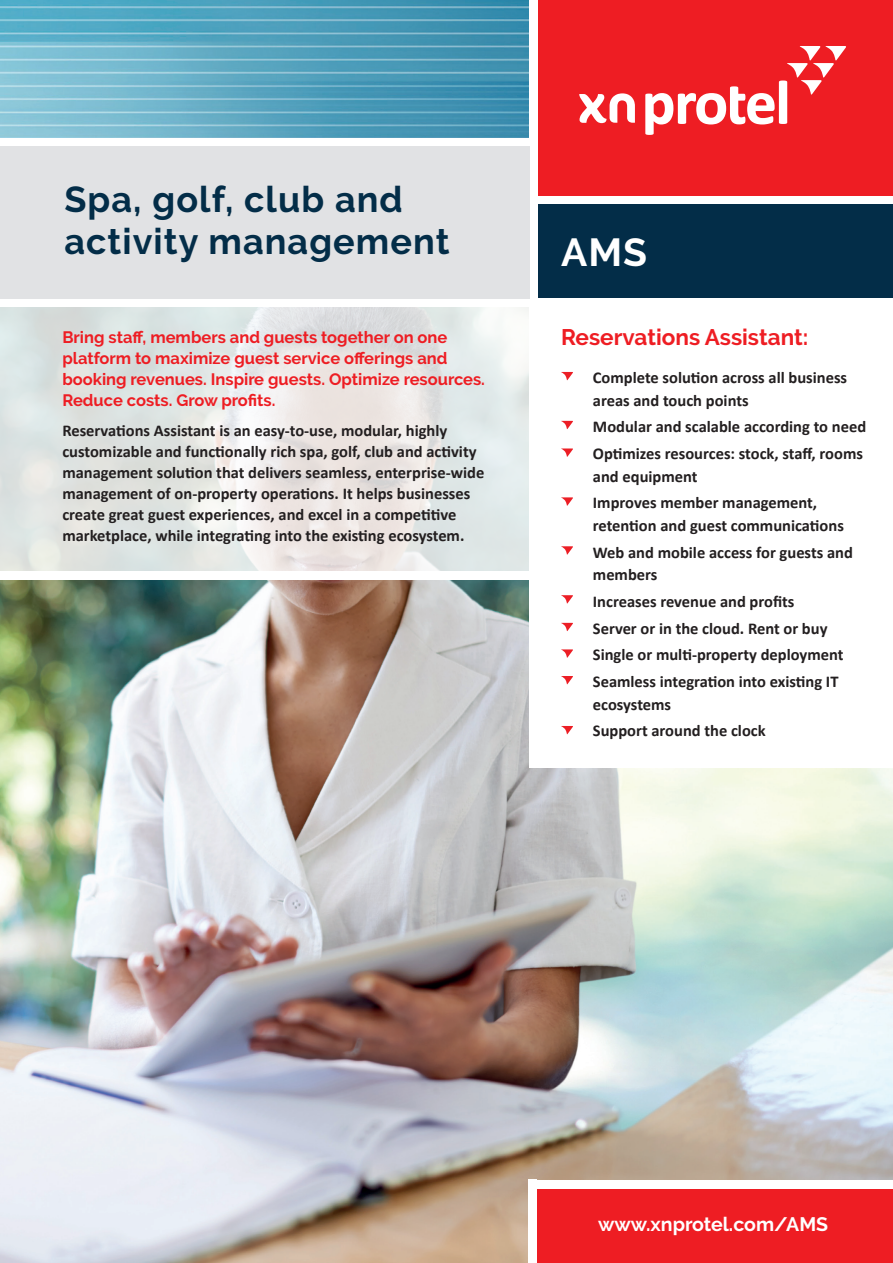
<style>
.page{position:relative;width:893px;height:1263px;background:#fff}
.page>*{position:absolute;margin:0;border:0;box-sizing:border-box;transform-origin:0 0}
.t1{font:700 39px "Raleway";color:#fff}
.t2{font:700 36px/42px "Raleway";letter-spacing:.03em;color:#032d48}
.t3{font:700 22.5px "Raleway";color:#ee1d23}
.t4{font:700 19.5px "Raleway";color:#fff}
.t5{font:700 16.5px/26.7px "Calibri";color:#231f20}
.t6{font:700 16.5px/21px "Raleway";color:#ee1d23}
</style>
<div class="page">
<img style="left:0;top:580px;width:893px;height:683px">
<div style="left:535px;top:0;width:358px;height:196px;background:#ee1d23"></div>
<div style="left:535px;top:298px;width:358px;height:465px;background:#fff"></div>
<div style="left:535px;top:1181px;width:358px;height:82px;background:#ee1d23"></div>
<div style="left:535px;top:204px;width:358px;height:94px;background:#032d48"></div>
<div style="left:529px;top:759px;width:364px;height:9px;background:#fff"></div>
<div style="left:535px;top:1180px;width:358px;height:8px;background:#fff"></div>
<div style="left:528px;top:1180px;width:8px;height:83px;background:#fff"></div>
<div style="left:529px;top:0;width:9px;height:763px;background:#fff"></div>
<svg style="left:579px;top:93px;width:56px;height:30px"></svg>
<svg style="left:645px;top:46px;width:201px;height:89px"></svg>
<img style="left:0;top:0;width:528px;height:137px">
<svg style="left:0;top:307px;width:573px;height:264px;fill:#e3e6e4"></svg>
<div style="left:0;top:146px;width:529px;height:152px;background:#e1e2e4"></div>
<svg style="left:561px;top:623px;width:12px;height:8px"></svg>
<svg style="left:561px;top:546px;width:12px;height:9px"></svg>
<svg style="left:561px;top:649px;width:12px;height:9px"></svg>
<svg style="left:561px;top:448px;width:12px;height:9px"></svg>
<svg style="left:561px;top:421px;width:12px;height:8px"></svg>
<svg style="left:561px;top:497px;width:12px;height:9px"></svg>
<svg style="left:561px;top:372px;width:12px;height:8px"></svg>
<svg style="left:561px;top:595px;width:12px;height:9px"></svg>
<svg style="left:561px;top:676px;width:12px;height:8px"></svg>
<svg style="left:561px;top:726px;width:12px;height:8px"></svg>
<h2 class="t2" style="left:64px;top:178px;width:387px">Spa, golf, club and activity management</h2>
<p class="t6" style="left:62px;top:327px;width:424px">Bring staff, members and guests together on one platform to maximize guest service offerings and booking revenues. Inspire guests. Optimize resources.<br>Reduce costs. Grow profits.</p>
<p class="t5" style="left:62px;top:419px;width:423px;line-height:21px">Reservations Assistant is an easy-to-use, modular, highly customizable and functionally rich spa, golf, club and activity management solution that delivers seamless, enterprise-wide management of on-property operations. It helps businesses create great guest experiences, and excel in a competitive marketplace, while integrating into the existing ecosystem.</p>
<h1 class="t1" style="left:561px;top:230px;width:88px">AMS</h1>
<h3 class="t3" style="left:561px;top:324px;width:249px">Reservations Assistant:</h3>
<p class="t5" style="left:593px;top:366px;width:256px;line-height:22.5px">Complete solution across all business areas and touch points</p>
<p class="t5" style="left:593px;top:413px;width:275px">Modular and scalable according to need<br>Optimizes resources: stock, staff, rooms</p>
<p class="t5" style="left:593px;top:462px;width:226px">and equipment<br>Improves member management,</p>
<p class="t5" style="left:593px;top:511px;width:262px">retention and guest communications<br>Web and mobile access for guests and</p>
<p class="t5" style="left:593px;top:561px;width:252px">members<br>Increases revenue and profits<br>Server or in the cloud. Rent or buy<br>Single or multi-property deployment<br>Seamless integration into existing IT</p>
<p class="t5" style="left:593px;top:690px;width:174px">ecosystems<br>Support around the clock</p>
<p class="t4" style="left:598px;top:1213px;width:232px">www.xnprotel.com/AMS</p>
</div>
